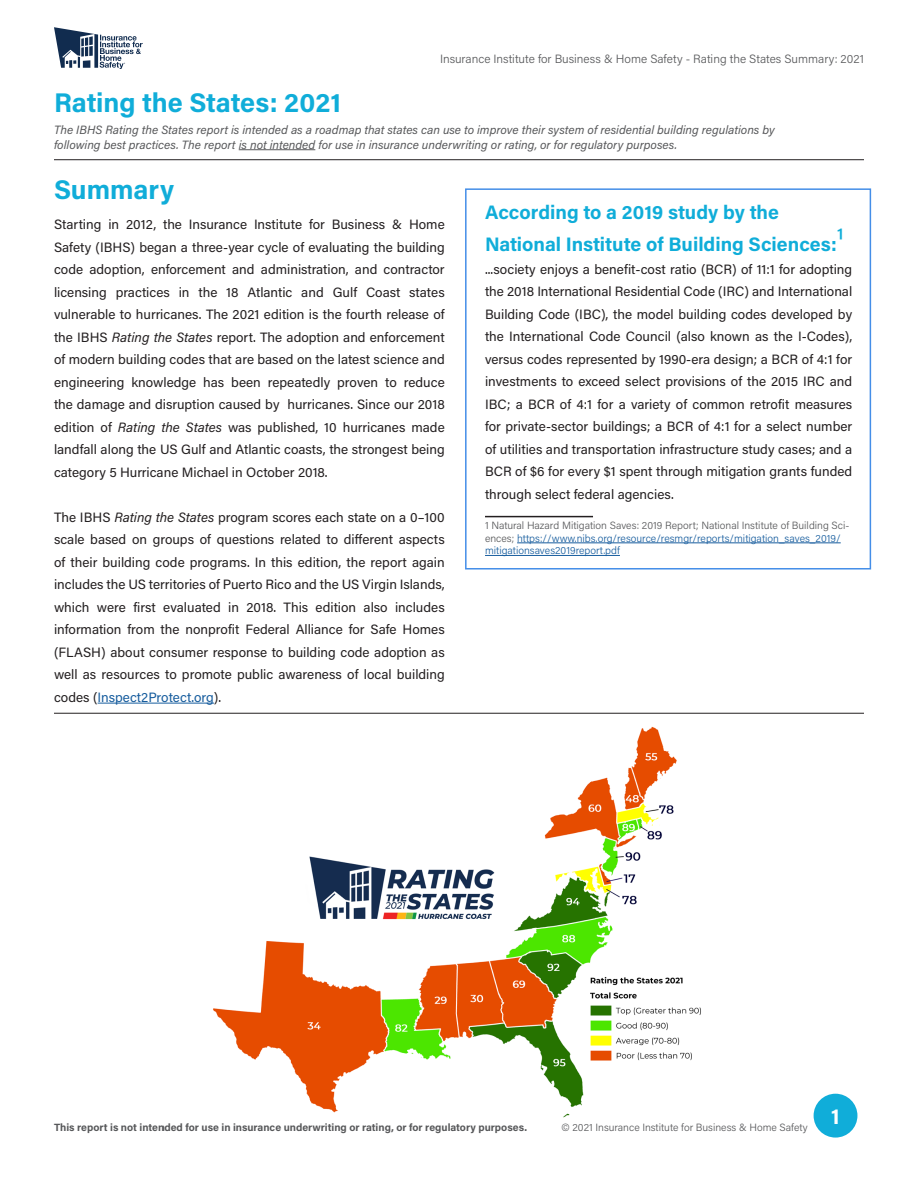
<style>
.page{position:relative;width:918px;height:1188px;background:#fff}
.page>*{position:absolute;margin:0;border:0;box-sizing:border-box;transform-origin:0 0}
.t1{font:700 27px "Acumin Pro";color:#10add9}
.t2{font:700 21px "Acumin Pro";color:#fff}
.t3{font:700 19.5px/32.4px "Acumin Pro";color:#10add9}
.BodyCopy{font:13.5px/22.5px "Acumin Pro";color:#231f20;text-align:justify}
.Footnotes{font:italic 12px/14.4px "Acumin Pro";color:#57585a}
.t4{font:300 12px "Acumin Pro";color:#57585a}
.t5{font:300 10.5px/12.6px "Acumin Pro";color:#175d9e}
.t6{font:700 10.5px "Acumin Pro";color:#57585a}
.t7{font:300 10.5px "Acumin Pro";color:#57585a}
.s1{font-style:italic}
.s2{color:#175d9e}
.s3{font-weight:400;font-size:27px}
.s4{color:#57585a}
</style>
<div class="page">
<div style="left:814px;top:1094px;width:43px;height:44px;background:#10add9;border-radius:50%"></div>
<hr style="left:54px;top:159px;width:810px;height:1px;background:#231f20">
<hr style="left:54px;top:713px;width:810px;height:1px;background:#231f20">
<hr style="left:98px;top:703px;width:116px;height:1px;background:#175d9e">
<hr style="left:485px;top:516px;width:108px;height:1px;background:#231f20">
<hr style="left:517px;top:543px;width:324px;height:1px;background:#175d9e">
<hr style="left:485px;top:555px;width:135px;height:1px;background:#175d9e">
<div style="left:465px;top:188px;width:406px;height:382px;border:2px solid #448ee8"></div>
<hr style="left:239px;top:149px;width:76px;height:1px;background:#57585a">
<img style="left:213px;top:726px;width:488px;height:392px">
<svg style="left:54px;top:27px;width:89px;height:42px"></svg>
<p class="t4" style="left:440px;top:50px;width:425px">Insurance Institute for Business &amp; Home Safety - Rating the States Summary: 2021</p>
<p class="t1" style="left:54px;top:84px;width:289px">Rating the States: 2021</p>
<p class="Footnotes" style="left:54px;top:122px;width:722px">The IBHS Rating the States report is intended as a roadmap that states can use to improve their system of residential building regulations by following best practices. The report is not intended for use in insurance underwriting or rating, or for regulatory purposes.</p>
<p class="t1" style="left:54px;top:171px;width:122px">Summary</p>
<p class="BodyCopy" style="left:54px;top:213px;width:392px">Starting in 2012, the Insurance Institute for Business &amp; Home Safety (IBHS) began a three-year cycle of evaluating the building code adoption, enforcement and administration, and contractor licensing practices in the 18 Atlantic and Gulf Coast states vulnerable to hurricanes. The 2021 edition is the fourth release of the IBHS <span class="s1">Rating the States</span> report. The adoption and enforcement of modern building codes that are based on the latest science and engineering knowledge has been repeatedly proven to reduce the damage and disruption caused by hurricanes. Since our 2018 edition of <span class="s1">Rating the States</span> was published, 10 hurricanes made landfall along the US Gulf and Atlantic coasts, the strongest being category 5 Hurricane Michael in October 2018.</p>
<p class="BodyCopy" style="left:54px;top:505px;width:392px">The IBHS <span class="s1">Rating the States</span> program scores each state on a 0–100 scale based on groups of questions related to different aspects of their building code programs. In this edition, the report again includes the US territories of Puerto Rico and the US Virgin Islands, which were first evaluated in 2018. This edition also includes information from the nonprofit Federal Alliance for Safe Homes (FLASH) about consumer response to building code adoption as well as resources to promote public awareness of local building codes (<span class="s2">Inspect2Protect.org</span>).</p>
<p class="t3" style="left:485px;top:195px;width:360px">According to a 2019 study by the<br>National Institute of Building Sciences:<span class="s3">1</span></p>
<p class="BodyCopy" style="left:485px;top:257px;width:369px">...society enjoys a benefit-cost ratio (BCR) of 11:1 for adopting the 2018 International Residential Code (IRC) and International Building Code (IBC), the model building codes developed by the International Code Council (also known as the I-Codes), versus codes represented by 1990-era design; a BCR of 4:1 for investments to exceed select provisions of the 2015 IRC and IBC; a BCR of 4:1 for a variety of common retrofit measures for private-sector buildings; a BCR of 4:1 for a select number of utilities and transportation infrastructure study cases; and a BCR of $6 for every $1 spent through mitigation grants funded through select federal agencies.</p>
<p class="t5" style="left:485px;top:519px;width:366px"><span class="s4">1 Natural Hazard Mitigation Saves: 2019 Report; National Institute of Building Sci&shy;ences;</span> https://www.nibs.org/resource/resmgr/reports/mitigation_saves_2019/ mitigationsaves2019report.pdf</p>
<p class="t6" style="left:54px;top:1120px;width:474px">This report is not intended for use in insurance underwriting or rating, or for regulatory purposes.</p>
<p class="t7" style="left:561px;top:1120px;width:248px">© 2021 Insurance Institute for Business &amp; Home Safety</p>
<h2 class="t2" style="left:831px;top:1101px;width:10px">1</h2>
</div>
